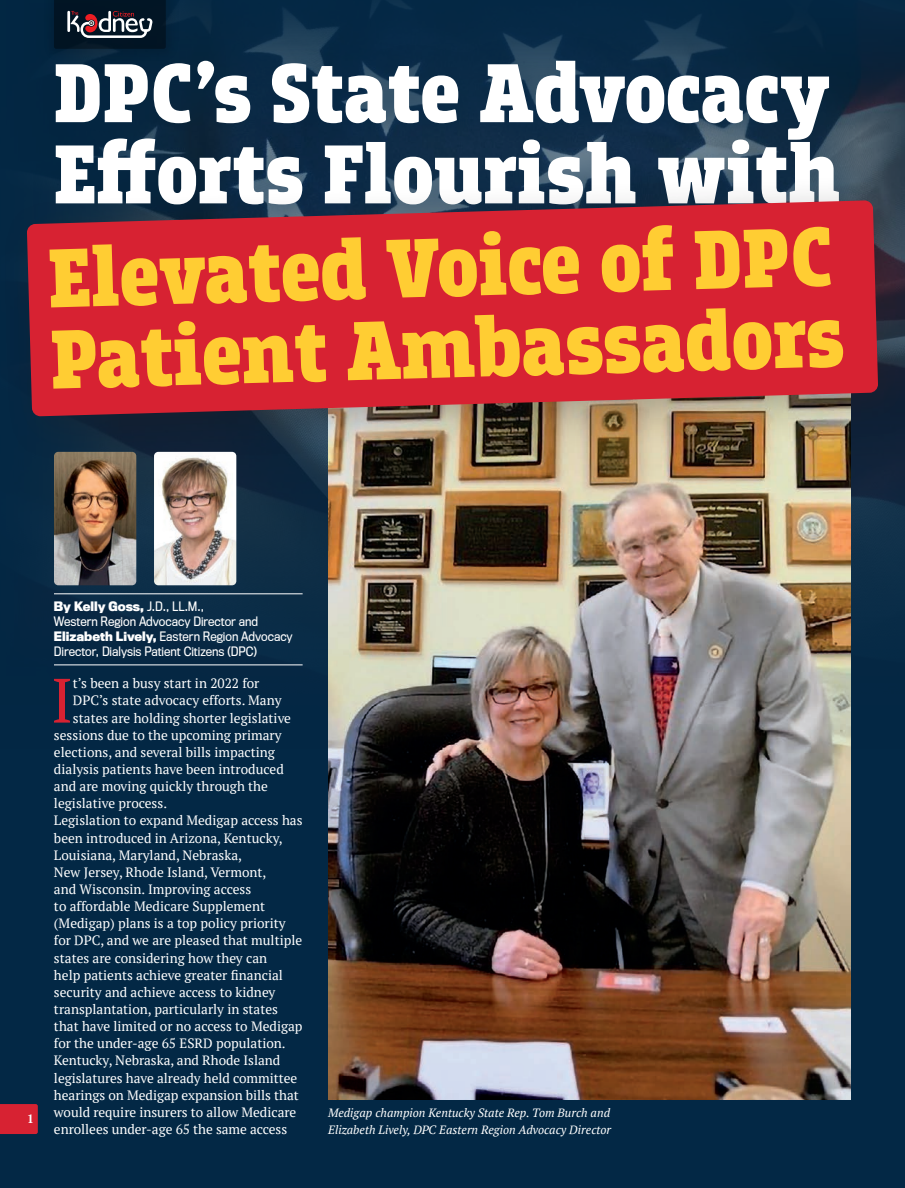
<style>
.page{position:relative;width:905px;height:1188px;background:#fff}
.page>*{position:absolute;margin:0;border:0;box-sizing:border-box;transform-origin:0 0}
.t1{font:900 87.75px/81.2px "Breakers Slab";color:#fff}
.t2{font:900 87.75px/81.3px "Breakers Slab";color:#ffcd33}
.t3{font:62.55px "PT Serif";color:#d72232}
.t4{font:13.5px/17.1px "PT Serif";color:#fff}
.t5{font:12px/15px "Titling Gothic FB Narrow";color:#fff}
.t6{font:italic 12px/17.1px "PT Serif";color:#fff}
.t7{font:700 12px "PT Serif";color:#fff}
.s1{font-weight:900}
</style>
<div class="page">
<div style="left:0;top:0;width:904px;height:1188px;background:#032845"></div>
<img style="left:54px;top:0;width:850px;height:809px">
<hr style="left:54px;top:594px;width:248px;height:1px;background:#fff">
<hr style="left:54px;top:665px;width:248px;height:1px;background:#fff">
<img style="left:328px;top:464px;width:522px;height:636px">
<div style="left:30px;top:34px;width:855px;height:218px;background:#032845;opacity:.75"></div>
<img style="left:54px;top:464px;width:82px;height:121px">
<img style="left:154px;top:464px;width:82px;height:121px">
<div style="left:0;top:174px;width:904px;height:290px;background:#231f20;opacity:.3"></div>
<svg style="left:27px;top:200px;width:851px;height:216px;fill:#d72232"></svg>
<svg style="left:0;top:1104px;width:38px;height:30px"></svg>
<div style="left:41px;top:0;width:139px;height:63px;background:#03243e"></div>
<svg style="left:54px;top:0;width:112px;height:49px"></svg>
<p class="t1" style="left:54px;top:58px;width:788px">DPC’s State Advocacy<br>Efforts Flourish with</p>
<p class="t2" style="left:47px;top:246px;width:795px;rotate:-2deg">Elevated Voice of DPC<br>Patient Ambassadors</p>
<p class="t7" style="left:27px;top:1111px;width:8px">1</p>
<p class="t5" style="left:54px;top:599px;width:240px"><span class="s1">By Kelly Goss,</span> J.D., LL.M.,<br>Western Region Advocacy Director and <span class="s1">Elizabeth Lively,</span> Eastern Region Advocacy Director, Dialysis Patient Citizens (DPC)</p>
<p class="t3" style="left:51px;top:660px;width:23px">I</p>
<p class="t4" style="left:73px;top:675px;width:188px">t’s been a busy start in 2022 for</p>
<p class="t4" style="left:73px;top:692px;width:210px">DPC’s state advocacy efforts. Many</p>
<p class="t4" style="left:73px;top:709px;width:219px">states are holding shorter legislative</p>
<p class="t4" style="left:54px;top:726px;width:229px">sessions due to the upcoming primary</p>
<p class="t4" style="left:54px;top:743px;width:222px">elections, and several bills impacting</p>
<p class="t4" style="left:54px;top:761px;width:231px">dialysis patients have been introduced</p>
<p class="t4" style="left:54px;top:778px;width:215px">and are moving quickly through the</p>
<p class="t4" style="left:54px;top:795px;width:115px">legislative process.</p>
<p class="t4" style="left:54px;top:812px;width:250px">Legislation to expand Medigap access has been introduced in Arizona, Kentucky, Louisiana, Maryland, Nebraska,<br>New Jersey, Rhode Island, Vermont,<br>and Wisconsin. Improving access<br>to affordable Medicare Supplement (Medigap) plans is a top policy priority for DPC, and we are pleased that multiple states are considering how they can<br>help patients achieve greater financial security and achieve access to kidney transplantation, particularly in states that have limited or no access to Medigap for the under-age 65 ESRD population.</p>
<p class="t4" style="left:54px;top:1052px;width:246px">Kentucky, Nebraska, and Rhode Island legislatures have already held committee hearings on Medigap expansion bills that would require insurers to allow Medicare enrollees under-age 65 the same access</p>
<p class="t6" style="left:328px;top:1104px;width:284px">Medigap champion Kentucky State Rep. Tom Burch and<br>Elizabeth Lively, DPC Eastern Region Advocacy Director</p>
</div>
